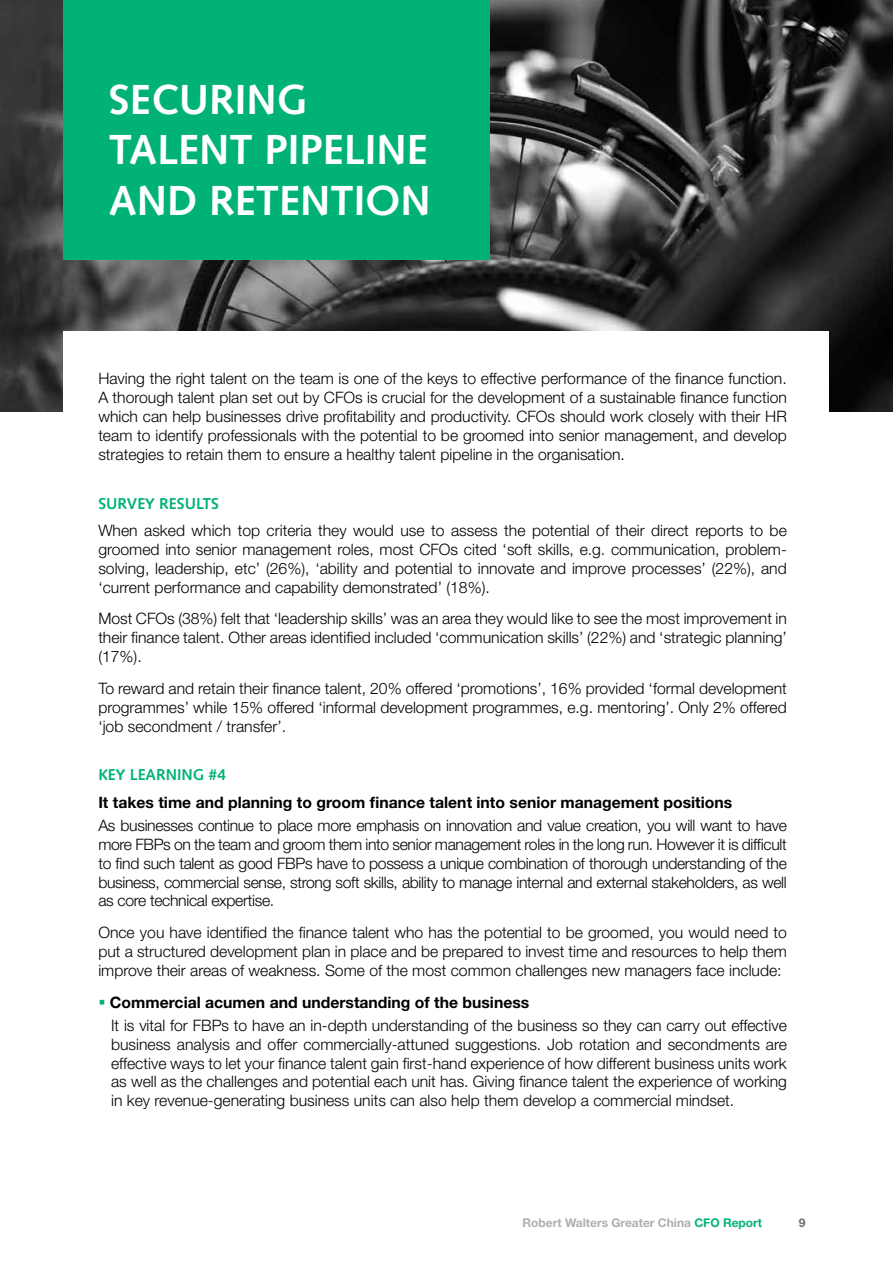
<style>
.page{position:relative;width:893px;height:1263px;background:#fff}
.page>*{position:absolute;margin:0;border:0;box-sizing:border-box;transform-origin:0 0}
.t1{font:700 42px/50.4px "Syntax";color:#fff}
.t2{font:300 15.75px/18.9px "Helvetica Neue";color:#000;text-align:justify}
.t3{font:700 15.75px "Helvetica Neue";color:#000}
.t4{font:700 15.75px "Syntax";color:#00b374}
.t5{font:700 12px "Helvetica Neue";color:#adafb2}
.t6{font:700 12px "Helvetica Neue";color:#6d6e71}
.s1{color:#00b374}
.s2{font-weight:700}
</style>
<div class="page">
<img style="left:0;top:0;width:893px;height:412px">
<div style="left:64px;top:331px;width:765px;height:932px;background:#fff"></div>
<div style="left:64px;top:0;width:426px;height:260px;background:#00b374"></div>
<h1 class="t1" style="left:109px;top:74px;width:47px">SECURING<br>TALENT</h1>
<h1 class="t1" style="left:264px;top:125px;width:44px">PIPELINE</h1>
<h1 class="t1" style="left:109px;top:175px;width:30px">AND</h1>
<h1 class="t1" style="left:209px;top:175px;width:51px">RETENTION</h1>
<p class="t2" style="left:98px;top:369px;width:690px">Having the right talent on the team is one of the keys to effective performance of the finance function.<br>A thorough talent plan set out by CFOs is crucial for the development of a sustainable finance function which can help businesses drive profitability and productivity. CFOs should work closely with their HR team to identify professionals with the potential to be groomed into senior management, and develop strategies to retain them to ensure a healthy talent pipeline in the organisation.</p>
<p class="t4" style="left:98px;top:494px;width:19px">SURVEY</p>
<p class="t4" style="left:159px;top:494px;width:10px">RESULTS</p>
<p class="t2" style="left:98px;top:521px;width:690px">When asked which top criteria they would use to assess the potential of their direct reports to be groomed into senior management roles, most CFOs cited ‘soft skills, e.g. communication, problem&shy;solving, leadership, etc’ (26%), ‘ability and potential to innovate and improve processes’ (22%), and ‘current performance and capability demonstrated’ (18%).</p>
<p class="t2" style="left:98px;top:609px;width:690px">Most CFOs (38%) felt that ‘leadership skills’ was an area they would like to see the most improvement in their finance talent. Other areas identified included ‘communication skills’ (22%) and ‘strategic planning’ (17%).</p>
<p class="t2" style="left:98px;top:678px;width:690px">To reward and retain their finance talent, 20% offered ‘promotions’, 16% provided ‘formal development programmes’ while 15% offered ‘informal development programmes, e.g. mentoring’. Only 2% offered ‘job secondment / transfer’.</p>
<p class="t4" style="left:98px;top:766px;width:42px">KEY LEARNING</p>
<p class="t4" style="left:209px;top:766px;width:19px">#4</p>
<p class="t3" style="left:98px;top:792px;width:635px">It takes time and planning to groom finance talent into senior management positions</p>
<p class="t2" style="left:98px;top:815px;width:690px">As businesses continue to place more emphasis on innovation and value creation, you will want to have more FBPs on the team and groom them into senior management roles in the long run. However it is difficult to find such talent as good FBPs have to possess a unique combination of thorough understanding of the business, commercial sense, strong soft skills, ability to manage internal and external stakeholders, as well as core technical expertise.</p>
<p class="t2" style="left:98px;top:923px;width:690px">Once you have identified the finance talent who has the potential to be groomed, you would need to put a structured development plan in place and be prepared to invest time and resources to help them improve their areas of weakness. Some of the most common challenges new managers face include:</p>
<p class="t2" style="left:111px;top:990px;width:677px;line-height:23.1px;text-indent:-13px"><span class="s1">▪</span> <span class="s2">Commercial acumen and understanding of the business<br></span>It is vital for FBPs to have an in-depth understanding of the business so they can carry out effective</p>
<p class="t2" style="left:111px;top:1034px;width:677px">business analysis and offer commercially-attuned suggestions. Job rotation and secondments are effective ways to let your finance talent gain first-hand experience of how different business units work as well as the challenges and potential each unit has. Giving finance talent the experience of working in key revenue-generating business units can also help them develop a commercial mindset.</p>
<p class="t5" style="left:523px;top:1215px;width:241px">Robert Walters Greater China <span class="s1">CFO Report</span></p>
<p class="t6" style="left:799px;top:1215px;width:8px">9</p>
</div>
